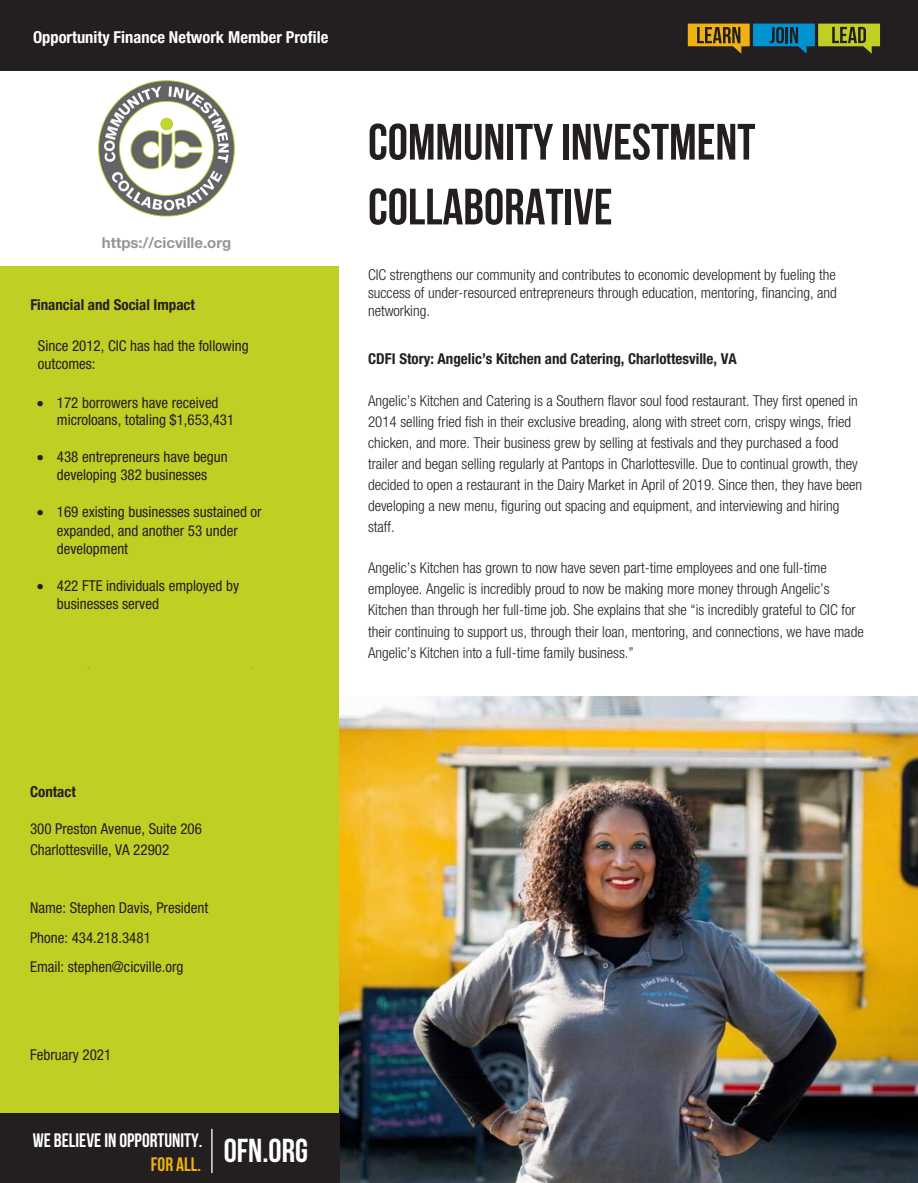
<style>
.page{position:relative;width:918px;height:1183px;background:#fff}
.page>*{position:absolute;margin:0;border:0;box-sizing:border-box;transform-origin:0 0}
.t1{font:700 51px/64.8px "Bebas Neue";color:#231f20}
.t2{font:19.5px/23.4px "Bebas Neue";color:#fff}
.t3{font:700 condensed 16.5px "Helvetica Neue LT Std";color:#fff}
.t4{font:300 condensed 15px/21px "Helvetica Neue LT Std";color:#231f20}
.t5{font:condensed 15px/18.3px "Helvetica Neue LT Std";color:#231f20}
.t6{font:700 condensed 15px "Helvetica Neue LT Std";color:#231f20}
.t7{font:700 condensed 15px "Helvetica Neue";color:#231f20}
.t8{font:700 15px "Helvetica Neue";color:#939598}
.s1{color:#efb211}
</style>
<div class="page">
<img style="left:339px;top:697px;width:578px;height:486px">
<div style="left:0;top:266px;width:339px;height:878px;background:#c1ce23"></div>
<div style="left:0;top:0;width:918px;height:70px;background:#231f20"></div>
<svg style="left:688px;top:24px;width:192px;height:30px"></svg>
<div style="left:0;top:1112px;width:339px;height:71px;background:#231f20"></div>
<hr style="left:211px;top:1128px;width:2px;height:45px;background:#fff">
<img style="left:99px;top:80px;width:135px;height:136px">
<p class="t3" style="left:33px;top:27px;width:297px">Opportunity Finance Network Member Profile</p>
<p class="t8" style="left:102px;top:231px;width:131px">https://cicville.org</p>
<p class="t7" style="left:30px;top:292px;width:166px">Financial and Social Impact</p>
<p class="t5" style="left:38px;top:336px;width:212px;line-height:18.9px">Since 2012, CIC has had the following outcomes:</p>
<p class="t5" style="left:57px;top:394px;width:179px;line-height:16.6px;text-indent:-20px">• 172 borrowers have received microloans, totaling $1,653,431</p>
<p class="t5" style="left:37px;top:448px;width:192px;line-height:17.9px;text-align:center">• 438 entrepreneurs have begun developing 382 businesses</p>
<p class="t5" style="left:57px;top:503px;width:206px;text-indent:-20px">• 169 existing businesses sustained or expanded, and another 53 under development</p>
<p class="t5" style="left:57px;top:577px;width:184px;line-height:17.4px;text-indent:-20px">• 422 FTE individuals employed by businesses served</p>
<p class="t1" style="left:368px;top:109px;width:389px">COMMUNITY INVESTMENT<br>COLLABORATIVE</p>
<p class="t4" style="left:368px;top:265px;width:470px;line-height:18px;text-align:justify">CIC strengthens our community and contributes to economic development by fueling the success of under-resourced entrepreneurs through education, mentoring, financing, and networking.</p>
<p class="t6" style="left:368px;top:349px;width:370px">CDFI Story: Angelic’s Kitchen and Catering, Charlottesville, VA</p>
<p class="t4" style="left:368px;top:390px;width:496px">Angelic’s Kitchen and Catering is a Southern flavor soul food restaurant. They first opened in 2014 selling fried fish in their exclusive breading, along with street corn, crispy wings, fried chicken, and more. Their business grew by selling at festivals and they purchased a food trailer and began selling regularly at Pantops in Charlottesville. Due to continual growth, they decided to open a restaurant in the Dairy Market in April of 2019. Since then, they have been developing a new menu, figuring out spacing and equipment, and interviewing and hiring staff.</p>
<p class="t4" style="left:368px;top:556px;width:497px">Angelic’s Kitchen has grown to now have seven part-time employees and one full-time employee. Angelic is incredibly proud to now be making more money through Angelic’s Kitchen than through her full-time job. She explains that she “is incredibly grateful to CIC for their continuing to support us, through their loan, mentoring, and connections, we have made Angelic’s Kitchen into a full-time family business.”</p>
<p class="t7" style="left:30px;top:779px;width:47px">Contact</p>
<p class="t5" style="left:30px;top:818px;width:173px;line-height:21px">300 Preston Avenue, Suite 206<br>Charlottesville, VA 22902</p>
<p class="t5" style="left:30px;top:893px;width:180px;line-height:29.4px">Name: Stephen Davis, President<br>Phone: 434.218.3481<br>Email: stephen@cicville.org</p>
<p class="t5" style="left:30px;top:1045px;width:83px">February 2021</p>
<h2 class="t2" style="left:151px;top:1128px;width:159px;text-indent:-118px">WE BELIEVE IN OPPORTUNITY.<br><span class="s1">FOR ALL.</span> <sup>OFN.ORG</sup></h2>
</div>
